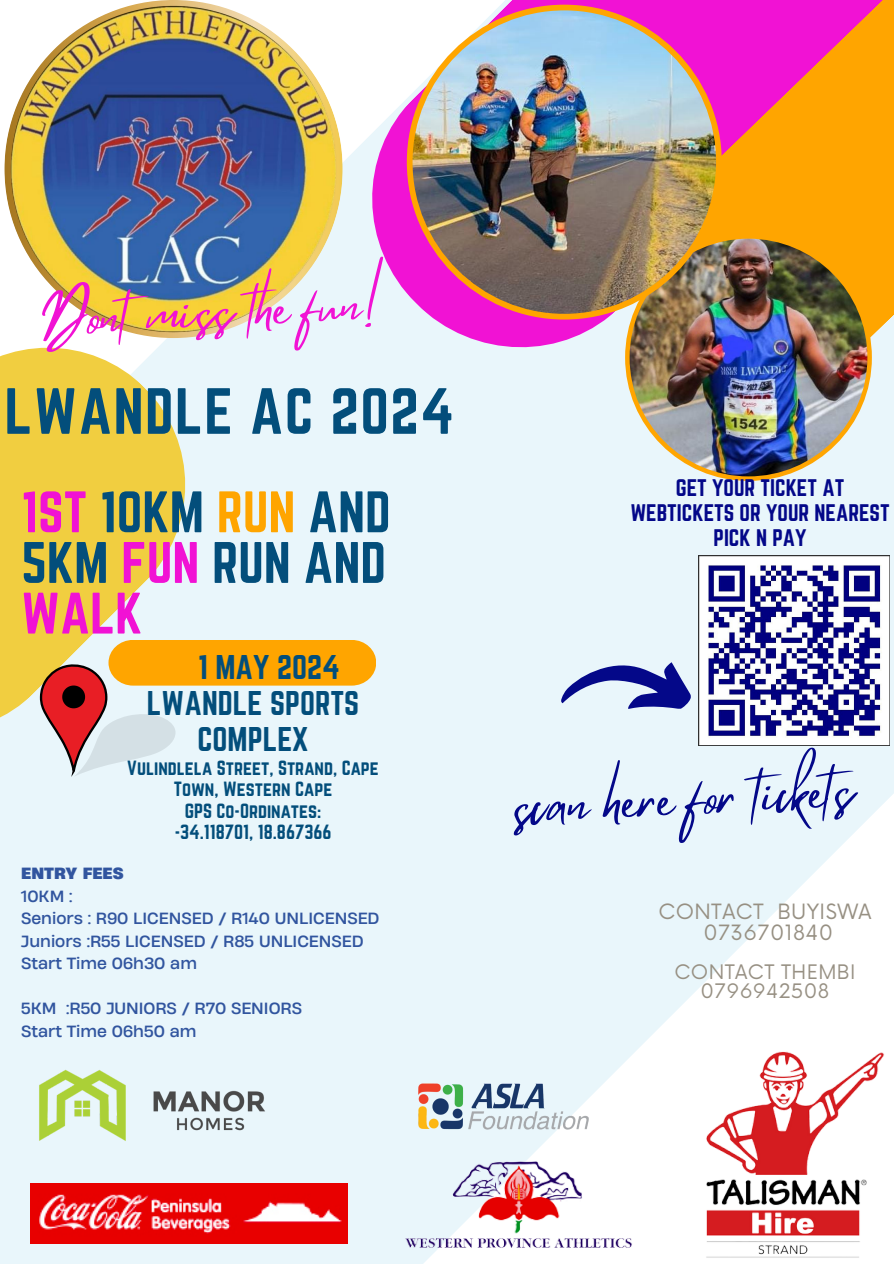
<style>
.page{position:relative;width:894px;height:1264px;background:#fff}
.page>*{position:absolute;margin:0;border:0;box-sizing:border-box;transform-origin:0 0}
.t1{font:57px "Norwester";letter-spacing:.025em;color:#034e7b}
.t2{font:54px "Mistrully";color:#040889}
.t3{font:52.5px "Mistrully";color:#f112d4}
.t4{font:51.15px/50.7px "Norwester";color:#034e7b;text-align:justify}
.t5{font:30px/36px "Norwester";color:#034e7b;text-align:center}
.t6{font:21px/24.8px "Norwester";color:#040889;text-align:center}
.t7{font:20.55px/20.2px "Now";letter-spacing:.02em;color:#979083;text-align:center}
.t8{font:19.5px/19.2px "Now";letter-spacing:.02em;color:#979083;text-align:center}
.t9{font:18px/21.3px "Norwester";color:#034e7b;text-align:center}
.t10{font:15.3px "Heading Now 74";color:#31559f}
.t11{font:700 15.3px "Heading Now 76";color:#31559f}
.s1{color:#f112d4}
.s2{color:#ffa500}
</style>
<div class="page">
<div style="left:0;top:149px;width:893px;height:1114px;background:#e9f6fb"></div>
<svg style="left:357px;top:0;width:305px;height:362px;fill:#f1f6fb"></svg>
<svg style="left:662px;top:0;width:231px;height:379px;background:#fa7c44"></svg>
<svg style="left:0;top:334px;width:198px;height:412px;background:#efd870"></svg>
<img style="left:625px;top:234px;width:246px;height:247px">
<img style="left:4px;top:0;width:338px;height:338px">
<svg style="left:40px;top:640px;width:336px;height:136px;background:#e8c99f"></svg>
<img style="left:30px;top:1061px;width:242px;height:89px">
<img style="left:30px;top:1183px;width:317px;height:60px">
<img style="left:406px;top:5px;width:315px;height:314px">
<img style="left:652px;top:1021px;width:241px;height:242px">
<img style="left:403px;top:1076px;width:334px;height:187px">
<img style="left:698px;top:555px;width:191px;height:191px">
<svg style="left:560px;top:662px;width:130px;height:47px;background:#848ec9"></svg>
<img style="left:403px;top:1035px;width:200px;height:142px">
<p class="t3" style="left:39px;top:278px;width:348px;rotate:-3deg">Dont miss the fun!</p>
<h4 class="t1" style="left:4px;top:377px;width:451px">LWANDLE AC 2024</h4>
<p class="t4" style="left:21px;top:486px;width:371px"><span class="s1">1ST</span> 10KM <span class="s2">RUN</span> AND 5KM <span class="s1">FUN</span> RUN AND <span class="s1">WALK</span></p>
<h5 class="t5" style="left:198px;top:649px;width:143px">1 MAY 2024</h5>
<h3 class="t5" style="left:147px;top:685px;width:214px">LWANDLE SPORTS<br>COMPLEX</h3>
<p class="t9" style="left:127px;top:757px;width:253px">Vulindlela Street, Strand, Cape<br>Town, Western Cape<br>GPS Co-Ordinates:<br>-34.118701, 18.867366</p>
<h2 class="t11" style="left:21px;top:863px;width:104px">ENTRY FEES</h2>
<p class="t10" style="left:21px;top:885px;width:53px">10KM :</p>
<p class="t10" style="left:21px;top:908px;width:359px">Seniors : R90 LICENSED / R140 UNLICENSED</p>
<p class="t10" style="left:21px;top:930px;width:344px">Juniors :R55 LICENSED / R85 UNLICENSED</p>
<p class="t10" style="left:21px;top:953px;width:177px">Start Time 06h30 am</p>
<p class="t10" style="left:21px;top:997px;width:282px">5KM :R50 JUNIORS / R70 SENIORS</p>
<p class="t10" style="left:21px;top:1020px;width:177px">Start Time 06h50 am</p>
<p class="t6" style="left:630px;top:475px;width:261px">GET YOUR TICKET AT<br>WEBTICKETS OR YOUR NEAREST<br>PICK N PAY</p>
<p class="t2" style="left:511px;top:763px;width:341px;rotate:-3deg">scan here for tickets</p>
<p class="t7" style="left:658px;top:902px;width:214px">CONTACT BUYISWA<br>0736701840</p>
<h5 class="t8" style="left:674px;top:963px;width:182px">CONTACT THEMBI<br>0796942508</h5>
</div>
